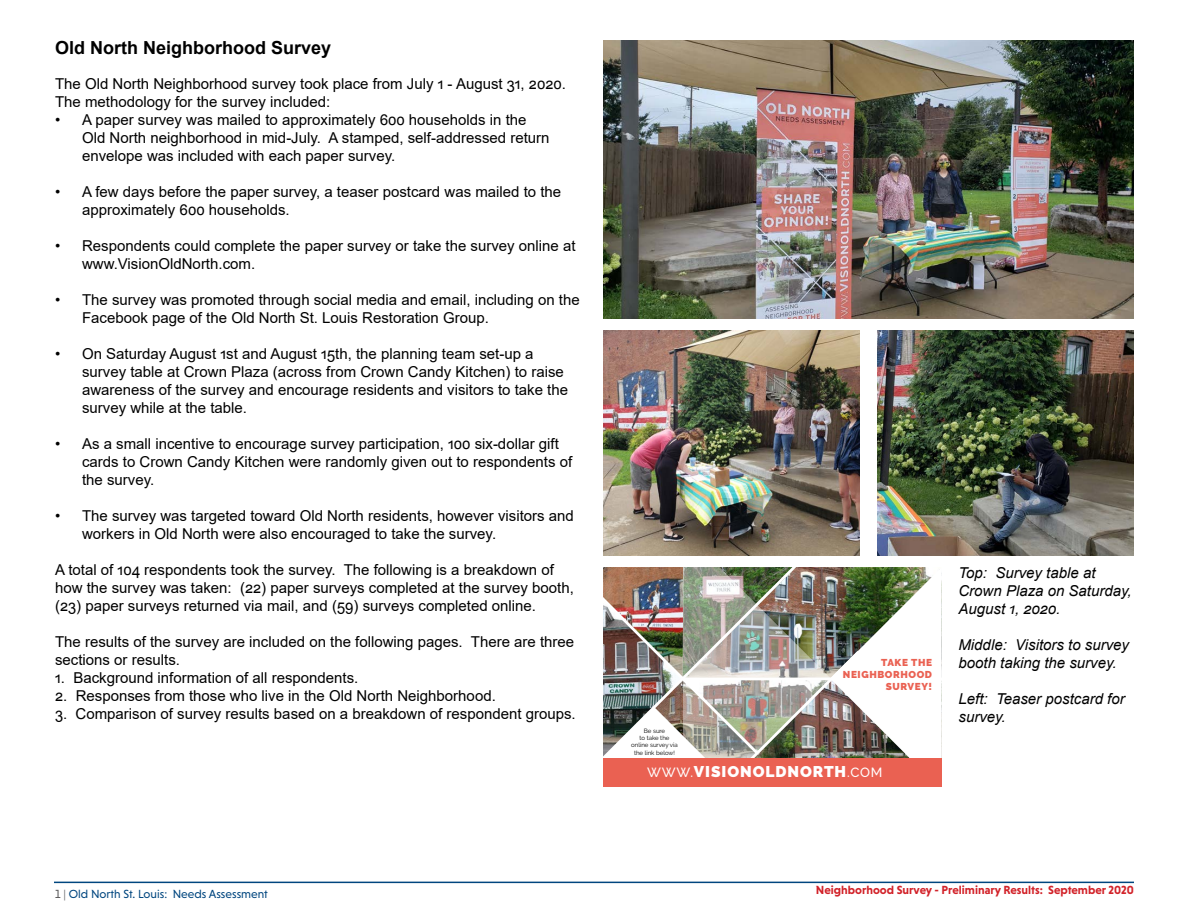
<style>
.page{position:relative;width:1188px;height:918px;background:#fff}
.page>*{position:absolute;margin:0;border:0;box-sizing:border-box;transform-origin:0 0}
.t1{font:700 18px "Arial";color:#000}
.t2{font:900 15.45px "Raleway";letter-spacing:.06em;color:#fff}
.t3{font:15px/18px "Arial";color:#000}
.t4{font:italic 15px/18px "Arial";color:#000}
.t5{font:700 12px "Niveau Grotesk";color:#d2232a}
.t6{font:12px "Niveau Grotesk";color:#00467f}
.t7{font:900 9.9px/12px "Raleway";letter-spacing:.06em;color:#ea6152;text-align:right}
.t8{font:6.15px/7.4px "Raleway";color:#000;text-align:center}
.s1{font-weight:500;font-size:13.35px}
.s2{color:#5c5b5c}
.s3{color:#6f7073}
</style>
<div class="page">
<hr style="left:54px;top:882px;width:1080px;height:1px;background:#00467f">
<img style="left:603px;top:40px;width:531px;height:279px">
<img style="left:603px;top:330px;width:257px;height:225px">
<img style="left:878px;top:330px;width:256px;height:225px">
<img style="left:603px;top:567px;width:339px;height:191px">
<div style="left:603px;top:758px;width:339px;height:28px;background:#ea6152"></div>
<p class="t1" style="left:55px;top:35px;width:278px">Old North Neighborhood Survey</p>
<p class="t3" style="left:55px;top:74px;width:512px">The Old North Neighborhood survey took place from July 1 - August 31, 2020.<br>The methodology for the survey included:</p>
<p class="t3" style="left:82px;top:110px;width:469px;text-indent:-27px">• A paper survey was mailed to approximately 600 households in the<br>Old North neighborhood in mid-July. A stamped, self-addressed return envelope was included with each paper survey.</p>
<p class="t3" style="left:82px;top:182px;width:481px;text-indent:-27px">• A few days before the paper survey, a teaser postcard was mailed to the approximately 600 households.</p>
<p class="t3" style="left:82px;top:236px;width:495px;text-indent:-27px">• Respondents could complete the paper survey or take the survey online at www.VisionOldNorth.com.</p>
<p class="t3" style="left:82px;top:290px;width:499px;text-indent:-27px">• The survey was promoted through social media and email, including on the<br>Facebook page of the Old North St. Louis Restoration Group.</p>
<p class="t3" style="left:82px;top:344px;width:488px;text-indent:-27px">• On Saturday August 1st and August 15th, the planning team set-up a survey table at Crown Plaza (across from Crown Candy Kitchen) to raise awareness of the survey and encourage residents and visitors to take the survey while at the table.</p>
<p class="t3" style="left:82px;top:434px;width:492px;text-indent:-27px">• As a small incentive to encourage survey participation, 100 six-dollar gift cards to Crown Candy Kitchen were randomly given out to respondents of the survey.</p>
<p class="t3" style="left:82px;top:506px;width:493px;text-indent:-27px">• The survey was targeted toward Old North residents, however visitors and workers in Old North were also encouraged to take the survey.</p>
<p class="t3" style="left:55px;top:560px;width:520px">A total of 104 respondents took the survey. The following is a breakdown of how the survey was taken: (22) paper surveys completed at the survey booth, (23) paper surveys returned via mail, and (59) surveys completed online.</p>
<p class="t3" style="left:55px;top:632px;width:521px">The results of the survey are included on the following pages. There are three sections or results.</p>
<p class="t3" style="left:55px;top:668px;width:305px">1. Background information of all respondents.</p>
<p class="t3" style="left:55px;top:686px;width:442px">2. Responses from those who live in the Old North Neighborhood.</p>
<p class="t3" style="left:55px;top:704px;width:522px">3. Comparison of survey results based on a breakdown of respondent groups.</p>
<p class="t8" style="left:631px;top:727px;width:48px">Be sure<br>to take the online survey via the link below!</p>
<p class="t7" style="left:843px;top:657px;width:91px">TAKE THE<br>NEIGHBORHOOD<br>SURVEY!</p>
<p class="t2" style="left:647px;top:763px;width:237px"><span class="s1">WWW.</span>VISIONOLDNORTH<span class="s1">.COM</span></p>
<p class="t4" style="left:958px;top:564px;width:175px">Top: Survey table at<br>Crown Plaza on Saturday,<br>August 1, 2020.</p>
<p class="t4" style="left:958px;top:636px;width:172px">Middle: Visitors to survey booth taking the survey.</p>
<p class="t4" style="left:958px;top:690px;width:168px">Left: Teaser postcard for survey.</p>
<p class="t6" style="left:55px;top:888px;width:214px"><span class="s2">1</span> <span class="s3">|</span> Old North St. Louis: Needs Assessment</p>
<p class="t5" style="left:816px;top:883px;width:320px">Neighborhood Survey - Preliminary Results: September 2020</p>
</div>
